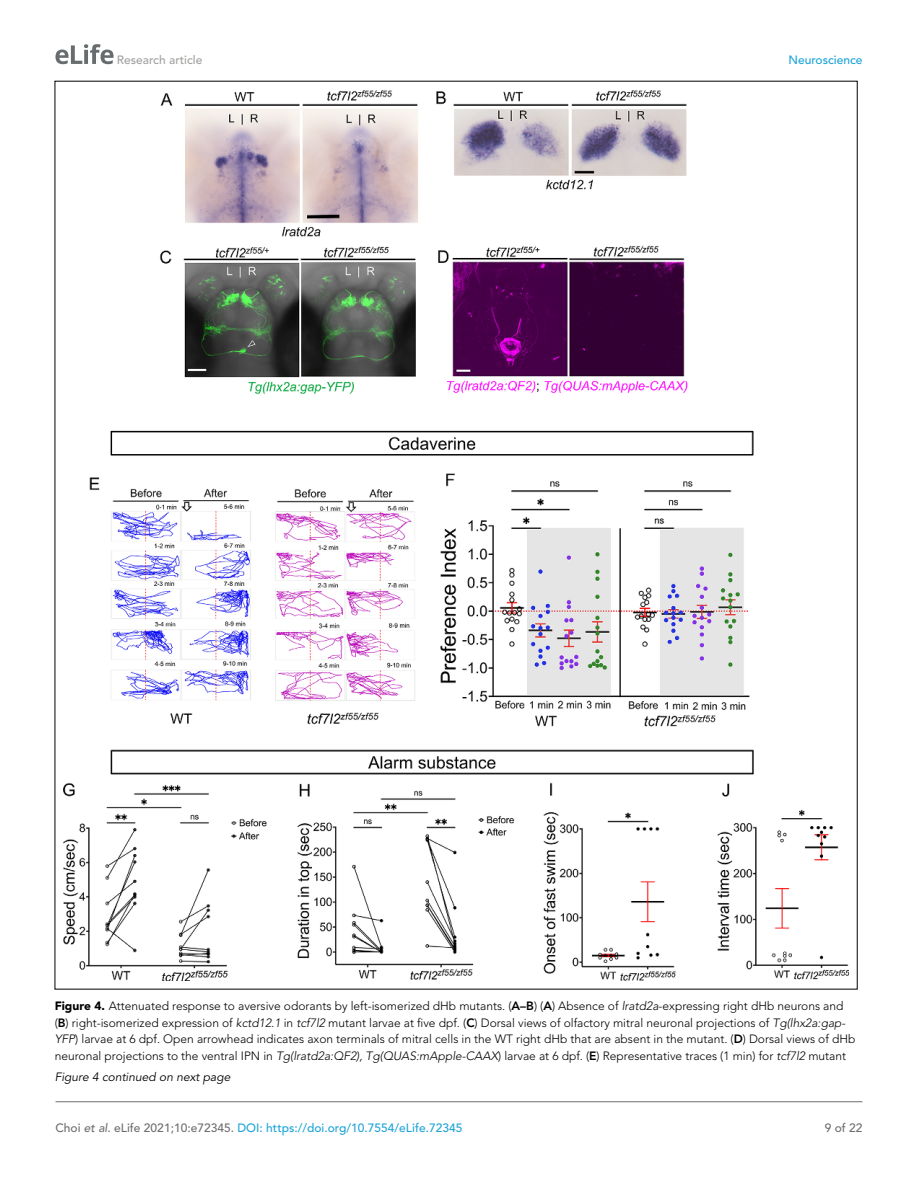
<style>
.page{position:relative;width:918px;height:1188px;background:#fff}
.page>*{position:absolute;margin:0;border:0;box-sizing:border-box;transform-origin:0 0}
.t1{font:300 12px/16.5px "Avenir LT Std";color:#000}
.t2{font:500 12px "Avenir LT Std";color:#1ea4d7}
.t3{font:italic 12px "Avenir LT Std";color:#000}
.t4{font:500 12px "Avenir LT Std";color:#a3a09f}
.t5{font:500 12px "Avenir LT Std";color:#6e6e70}
.s1{font-weight:900}
.s2{font-weight:800}
.s3{font-style:italic}
.s4{color:#6e6e70}
.s5{font-style:italic;color:#6e6e70}
</style>
<div class="page">
<svg style="left:55px;top:44px;width:59px;height:20px"></svg>
<hr style="left:56px;top:1101px;width:806px;height:1px;background:#6e6e70">
<img style="left:64px;top:90px;width:784px;height:890px">
<p class="t4" style="left:117px;top:53px;width:87px">Research article</p>
<p class="t2" style="left:788px;top:53px;width:76px">Neuroscience</p>
<p class="t1" style="left:55px;top:998px;width:802px"><span class="s1">Figure 4.</span> Attenuated response to aversive odorants by left-isomerized dHb mutants. (<span class="s2">A–B</span>) (<span class="s2">A</span>) Absence of <span class="s3">lratd2a</span>-expressing right dHb neurons and (<span class="s2">B</span>) right-isomerized expression of <span class="s3">kctd12.1</span> in <span class="s3">tcf7l2</span> mutant larvae at five dpf. (<span class="s2">C</span>) Dorsal views of olfactory mitral neuronal projections of <span class="s3">Tg(lhx2a:gap-YFP</span>) larvae at 6 dpf. Open arrowhead indicates axon terminals of mitral cells in the WT right dHb that are absent in the mutant. (<span class="s2">D</span>) Dorsal views of dHb neuronal projections to the ventral IPN in <span class="s3">Tg(lratd2a:QF2), Tg(QUAS:mApple-CAAX</span>) larvae at 6 dpf. (<span class="s2">E</span>) Representative traces (1 min) for <span class="s3">tcf7l2</span> mutant</p>
<p class="t3" style="left:55px;top:1070px;width:177px">Figure 4 continued on next page</p>
<p class="t2" style="left:56px;top:1121px;width:408px"><span class="s4">Choi</span> <span class="s5">et al</span><span class="s4">. eLife 2021;10:e72345.</span> DOI: https://doi.org/10.7554/eLife.72345</p>
<p class="t5" style="left:825px;top:1121px;width:39px">9 of 22</p>
</div>
